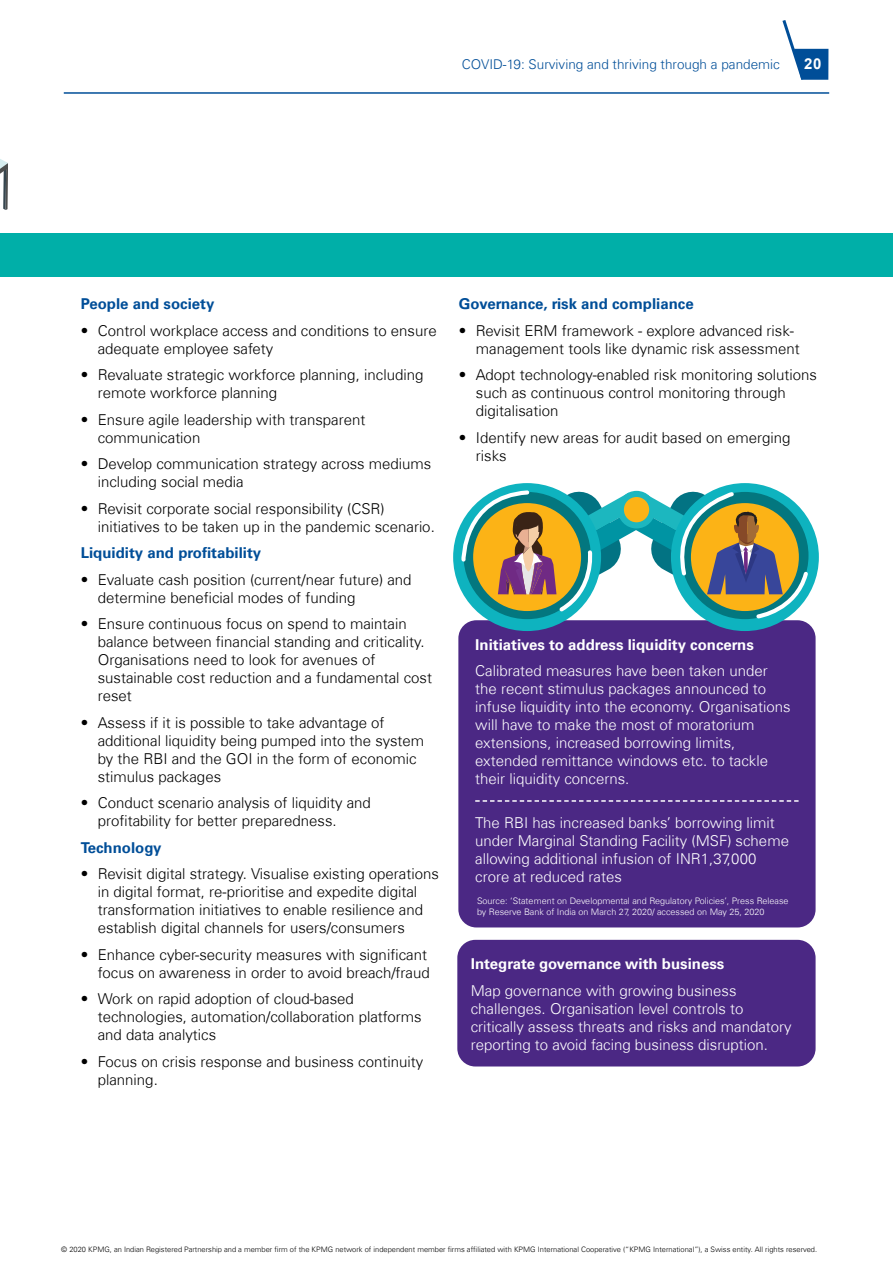
<style>
.page{position:relative;width:893px;height:1263px;background:#fff}
.page>*{position:absolute;margin:0;border:0;box-sizing:border-box;transform-origin:0 0}
.t1{font:300 15px/18px "Universfor KPMG";color:#000}
.t2{font:300 15px/18px "Universfor KPMG";color:#fff}
.t3{font:700 15px "Universfor KPMG";color:#004e98}
.t4{font:700 15px "Universfor KPMG";color:#fff}
.t5{font:700 15px "Arial";color:#fff}
.t6{font:300 13.5px "Universfor KPMG";color:#004e98}
.t7{font:300 9px/10.8px "Universfor KPMG";color:#fff}
.t8{font:300 7.5px "Universfor KPMG";color:#000}
</style>
<div class="page">
<hr style="left:64px;top:92px;width:765px;height:2px;background:#004e98">
<svg style="left:782px;top:20px;width:46px;height:60px"></svg>
<div style="left:0;top:233px;width:893px;height:43px;background:#00afa8"></div>
<div style="left:458px;top:620px;width:358px;height:307px;background:#4b2884;border-radius:18px"></div>
<svg style="left:475px;top:800px;width:323px;height:2px"></svg>
<div style="left:457px;top:940px;width:359px;height:126px;background:#4b2884;border-radius:18px"></div>
<div style="left:671px;top:483px;width:148px;height:148px;background:#0eb3bf;border-radius:50%"></div>
<div style="left:453px;top:483px;width:148px;height:148px;background:#0eb3bf;border-radius:50%"></div>
<svg style="left:459px;top:488px;width:352px;height:132px"></svg>
<svg style="left:0;top:159px;width:8px;height:51px"></svg>
<p class="t6" style="left:462px;top:56px;width:320px">COVID-19: Surviving and thriving through a pandemic</p>
<p class="t5" style="left:804px;top:53px;width:19px">20</p>
<p class="t3" style="left:81px;top:295px;width:135px">People and society</p>
<p class="t1" style="left:98px;top:321px;width:340px;text-indent:-17px">• Control workplace access and conditions to ensure adequate employee safety</p>
<p class="t1" style="left:98px;top:366px;width:327px;text-indent:-17px">• Revaluate strategic workforce planning, including remote workforce planning</p>
<p class="t1" style="left:98px;top:410px;width:269px;text-indent:-17px">• Ensure agile leadership with transparent communication</p>
<p class="t1" style="left:98px;top:455px;width:335px;text-indent:-17px">• Develop communication strategy across mediums including social media</p>
<p class="t1" style="left:98px;top:499px;width:339px;text-indent:-17px">• Revisit corporate social responsibility (CSR) initiatives to be taken up in the pandemic scenario.</p>
<p class="t3" style="left:81px;top:544px;width:182px">Liquidity and profitability</p>
<p class="t1" style="left:98px;top:570px;width:315px;text-indent:-17px">• Evaluate cash position (current/near future) and determine beneficial modes of funding</p>
<p class="t1" style="left:98px;top:615px;width:336px;text-indent:-17px">• Ensure continuous focus on spend to maintain balance between financial standing and criticality.<br>Organisations need to look for avenues of sustainable cost reduction and a fundamental cost reset</p>
<p class="t1" style="left:98px;top:713px;width:328px;text-indent:-17px">• Assess if it is possible to take advantage of additional liquidity being pumped into the system by the RBI and the GOI in the form of economic stimulus packages</p>
<p class="t1" style="left:98px;top:794px;width:275px;text-indent:-17px">• Conduct scenario analysis of liquidity and profitability for better preparedness.</p>
<p class="t3" style="left:81px;top:838px;width:82px">Technology</p>
<p class="t1" style="left:98px;top:865px;width:343px;text-indent:-17px">• Revisit digital strategy. Visualise existing operations in digital format, re-prioritise and expedite digital transformation initiatives to enable resilience and establish digital channels for users/consumers</p>
<p class="t1" style="left:81px;top:945px;width:350px;text-align:right">• Enhance cyber-security measures with significant focus on awareness in order to avoid breach/fraud</p>
<p class="t1" style="left:98px;top:990px;width:325px;text-indent:-17px">• Work on rapid adoption of cloud-based technologies, automation/collaboration platforms and data analytics</p>
<p class="t1" style="left:98px;top:1052px;width:327px;text-indent:-17px">• Focus on crisis response and business continuity planning.</p>
<p class="t3" style="left:459px;top:295px;width:236px">Governance, risk and compliance</p>
<p class="t1" style="left:476px;top:321px;width:325px;text-indent:-17px">• Revisit ERM framework - explore advanced risk&shy;management tools like dynamic risk assessment</p>
<p class="t1" style="left:476px;top:366px;width:343px;text-indent:-17px">• Adopt technology-enabled risk monitoring solutions such as continuous control monitoring through digitalisation</p>
<p class="t1" style="left:476px;top:428px;width:316px;text-indent:-17px">• Identify new areas for audit based on emerging risks</p>
<p class="t4" style="left:475px;top:635px;width:280px">Initiatives to address liquidity concerns</p>
<p class="t2" style="left:475px;top:662px;width:317px">Calibrated measures have been taken under the recent stimulus packages announced to infuse liquidity into the economy. Organisations will have to make the most of moratorium extensions, increased borrowing limits, extended remittance windows etc. to tackle their liquidity concerns.</p>
<p class="t2" style="left:475px;top:813px;width:315px">The RBI has increased banks’ borrowing limit under Marginal Standing Facility (MSF) scheme allowing additional infusion of INR1,37,000 crore at reduced rates</p>
<p class="t7" style="left:477px;top:895px;width:313px">Source: ‘Statement on Developmental and Regulatory Policies’, Press Release by Reserve Bank of India on March 27, 2020/ accessed on May 25, 2020</p>
<p class="t4" style="left:471px;top:955px;width:255px">Integrate governance with business</p>
<p class="t2" style="left:471px;top:981px;width:322px">Map governance with growing business challenges. Organisation level controls to critically assess threats and risks and mandatory reporting to avoid facing business disruption.</p>
<p class="t8" style="left:61px;top:1244px;width:757px">© 2020 KPMG, an Indian Registered Partnership and a member firm of the KPMG network of independent member firms affiliated with KPMG International Cooperative (“KPMG International”), a Swiss entity. All rights reserved.</p>
</div>
